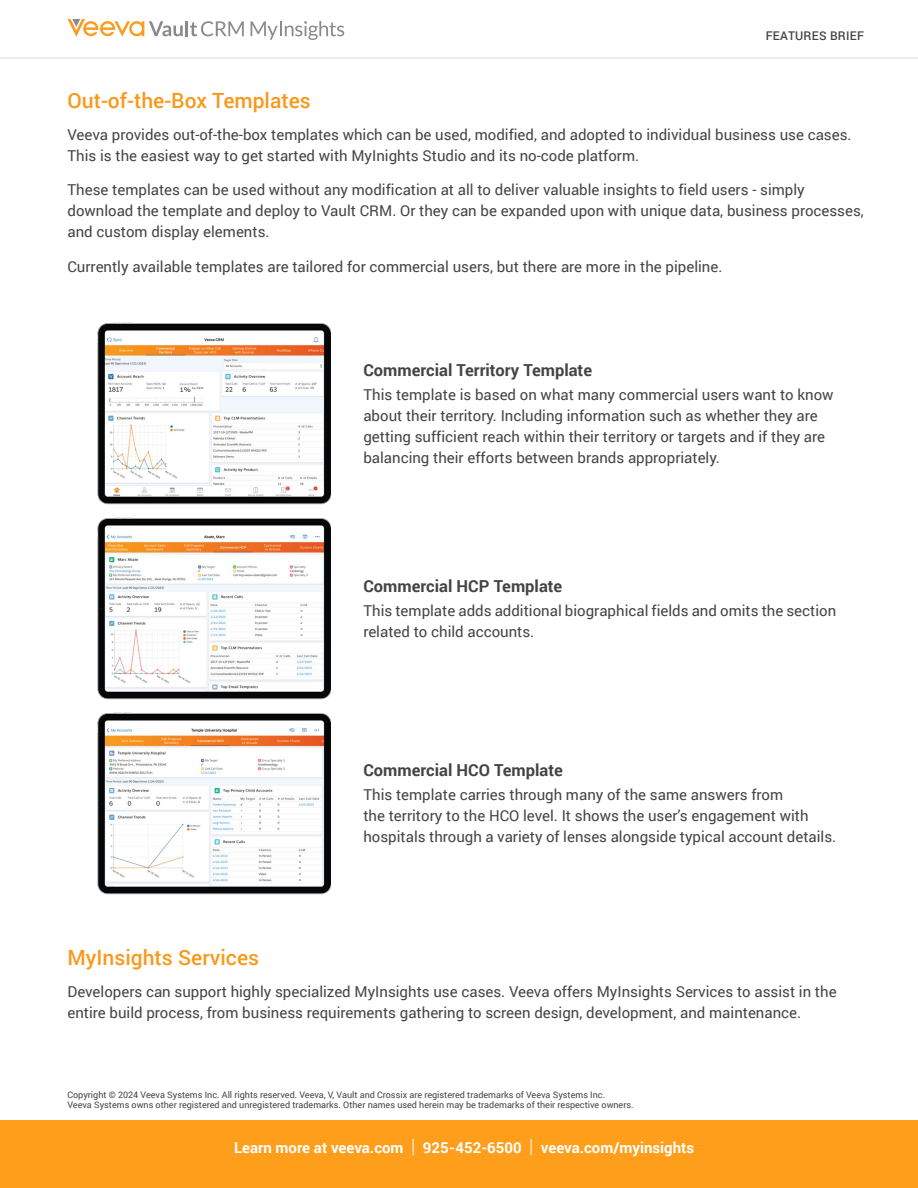
<style>
.page{position:relative;width:918px;height:1188px;background:#fff}
.page>*{position:absolute;margin:0;border:0;box-sizing:border-box;transform-origin:0 0}
.t1{font:500 21px "Roboto";color:#f8991d}
.t2{font:700 16.5px "Roboto";color:#444}
.t3{font:15px/21px "Roboto";color:#444}
.t4{font:700 15px "Roboto";color:#fff}
.t5{font:500 12px "Roboto";letter-spacing:.02em;color:#444}
.t6{font:9px/10.5px "Roboto";color:#444}
.s1{font-weight:300;font-size:19.5px}
</style>
<div class="page">
<hr style="left:0;top:58px;width:918px;height:1px;background:#d9d9d9">
<img style="left:98px;top:712px;width:232px;height:183px">
<img style="left:98px;top:322px;width:232px;height:183px">
<img style="left:98px;top:517px;width:232px;height:183px">
<div style="left:0;top:1120px;width:918px;height:68px;background:#ff9e1a"></div>
<svg style="left:251px;top:21px;width:93px;height:19px"></svg>
<svg style="left:68px;top:19px;width:176px;height:18px"></svg>
<p class="t5" style="left:766px;top:27px;width:100px">FEATURES BRIEF</p>
<h1 class="t1" style="left:68px;top:86px;width:245px">Out-of-the-Box Templates</h1>
<p class="t3" style="left:68px;top:123px;width:786px">Veeva provides out-of-the-box templates which can be used, modified, and adopted to individual business use cases.<br>This is the easiest way to get started with MyInights Studio and its no-code platform.</p>
<p class="t3" style="left:68px;top:179px;width:798px">These templates can be used without any modification at all to deliver valuable insights to field users - simply download the template and deploy to Vault CRM. Or they can be expanded upon with unique data, business processes, and custom display elements.</p>
<p class="t3" style="left:68px;top:255px;width:656px">Currently available templates are tailored for commercial users, but there are more in the pipeline.</p>
<p class="t2" style="left:363px;top:358px;width:230px">Commercial Territory Template</p>
<p class="t3" style="left:363px;top:384px;width:472px">This template is based on what many commercial users want to know about their territory. Including information such as whether they are getting sufficient reach within their territory or targets and if they are balancing their efforts between brands appropriately.</p>
<p class="t2" style="left:363px;top:574px;width:200px">Commercial HCP Template</p>
<p class="t3" style="left:363px;top:600px;width:474px">This template adds additional biographical fields and omits the section related to child accounts.</p>
<p class="t2" style="left:363px;top:759px;width:201px">Commercial HCO Template</p>
<p class="t3" style="left:363px;top:784px;width:474px">This template carries through many of the same answers from<br>the territory to the HCO level. It shows the user’s engagement with hospitals through a variety of lenses alongside typical account details.</p>
<h1 class="t1" style="left:68px;top:943px;width:193px">MyInsights Services</h1>
<p class="t3" style="left:68px;top:981px;width:771px">Developers can support highly specialized MyInsights use cases. Veeva offers MyInsights Services to assist in the entire build process, from business requirements gathering to screen design, development, and maintenance.</p>
<p class="t6" style="left:68px;top:1089px;width:568px">Copyright © 2024 Veeva Systems Inc. All rights reserved. Veeva, V, Vault and Crossix are registered trademarks of Veeva Systems Inc.<br>Veeva Systems owns other registered and unregistered trademarks. Other names used herein may be trademarks of their respective owners.</p>
<p class="t4" style="left:234px;top:1137px;width:462px">Learn more at veeva.com <span class="s1">|</span> 925-452-6500 <span class="s1">|</span> veeva.com/myinsights</p>
</div>
